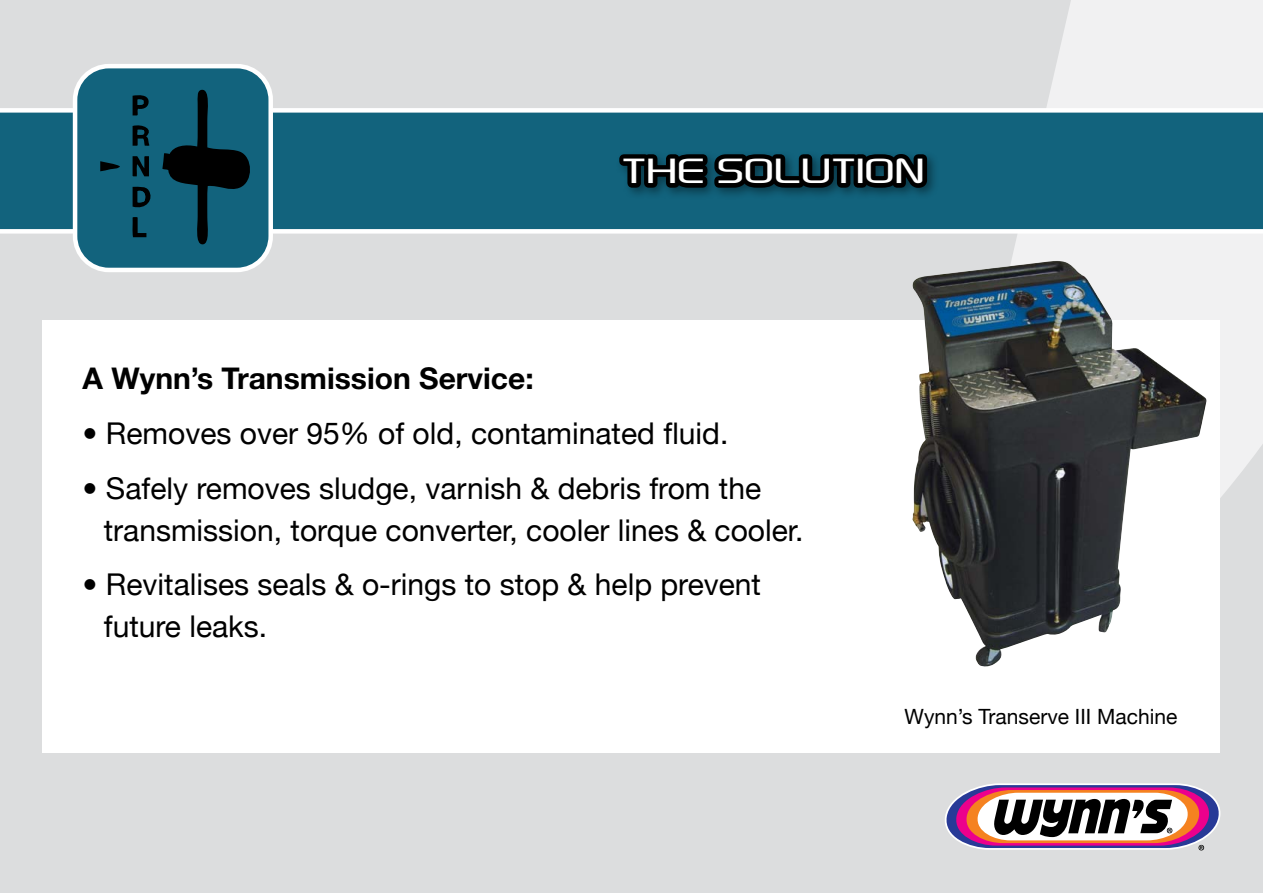
<style>
.page{position:relative;width:1263px;height:893px;background:#dcddde}
.page>*{position:absolute;margin:0;border:0;box-sizing:border-box;transform-origin:0 0}
.t1{font:39px "Brownsville";color:#fff}
.t2{font:30px/42px "Helvetica Neue";color:#000}
.t3{font:700 30px "Helvetica Neue";color:#000}
.t4{font:21px "Helvetica Neue";color:#000}
</style>
<div class="page">
<svg style="left:1011px;top:0;width:252px;height:498px;background:#eeeeef"></svg>
<div style="left:43px;top:320px;width:1177px;height:433px;background:#fff"></div>
<svg style="left:0;top:108px;width:1263px;height:126px;background:#287189"></svg>
<div style="left:75px;top:66px;width:196px;height:204px;background:#12637d;border-radius:34px"></div>
<div style="left:73px;top:64px;width:200px;height:208px;border:4px solid #fff;border-radius:34px"></div>
<svg style="left:615px;top:130px;width:320px;height:83px;background:#0b4051"></svg>
<svg style="left:162px;top:89px;width:88px;height:156px"></svg>
<svg style="left:133px;top:95px;width:16px;height:21px"></svg>
<svg style="left:133px;top:125px;width:17px;height:21px"></svg>
<svg style="left:133px;top:156px;width:16px;height:21px"></svg>
<svg style="left:100px;top:161px;width:20px;height:10px"></svg>
<svg style="left:133px;top:186px;width:18px;height:22px"></svg>
<svg style="left:132px;top:217px;width:14px;height:20px"></svg>
<img style="left:912px;top:261px;width:295px;height:406px">
<svg style="left:945px;top:783px;width:275px;height:67px;background:#a57f8f"></svg>
<h1 class="t1" style="left:624px;top:151px;width:304px">THE SOLUTION</h1>
<p class="t3" style="left:83px;top:360px;width:453px">A Wynn’s Transmission Service:</p>
<p class="t2" style="left:83px;top:412px;width:647px">• Removes over 95% of old, contaminated fluid.</p>
<p class="t2" style="left:104px;top:467px;width:701px;text-indent:-21px">• Safely removes sludge, varnish &amp; debris from the transmission, torque converter, cooler lines &amp; cooler.</p>
<p class="t2" style="left:104px;top:563px;width:659px;text-indent:-21px">• Revitalises seals &amp; o-rings to stop &amp; help prevent future leaks.</p>
<p class="t4" style="left:904px;top:704px;width:274px">Wynn’s Transerve III Machine</p>
</div>
